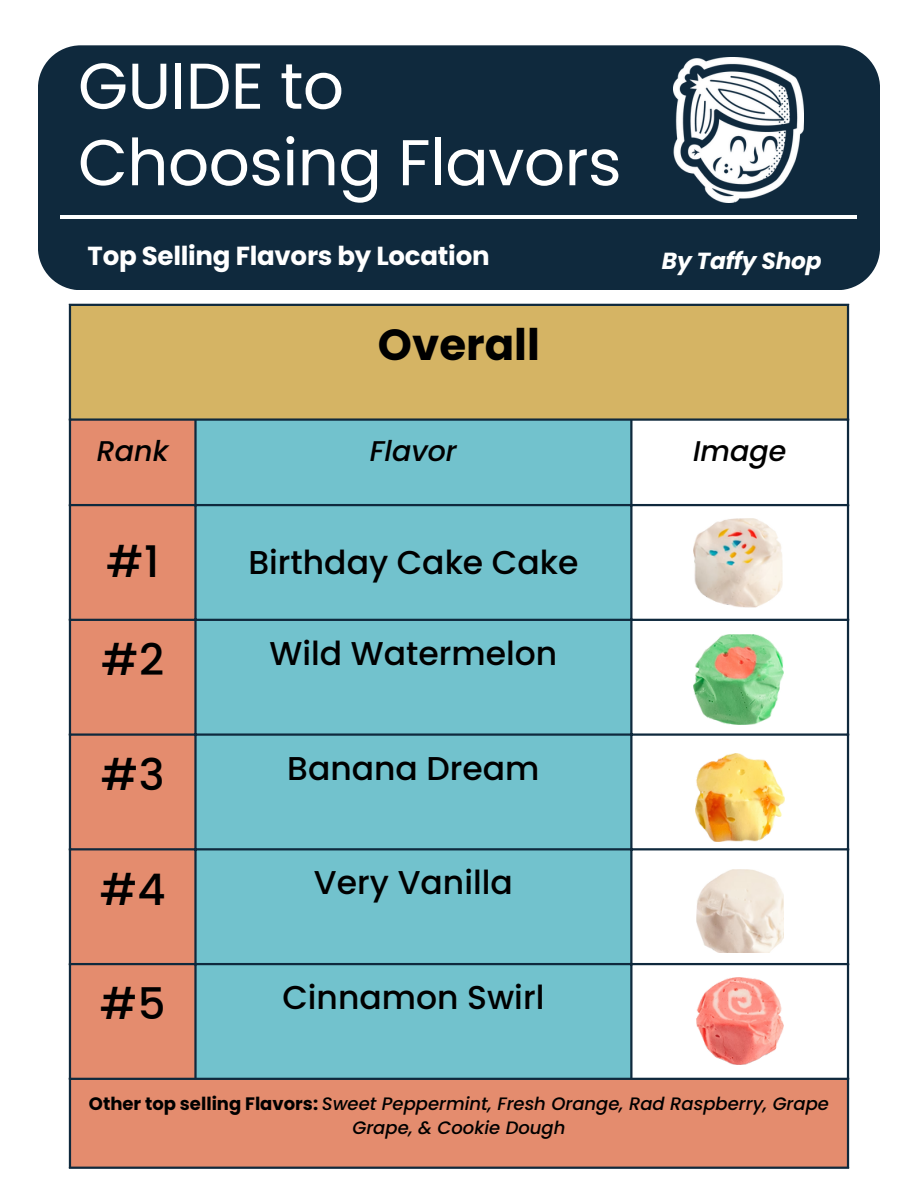
<style>
.page{position:relative;width:918px;height:1188px;background:#fff}
.page>*{position:absolute;margin:0;border:0;box-sizing:border-box;transform-origin:0 0}
.t1{font:64.65px/76.5px "Poppins";letter-spacing:-.01em;color:#fff}
.t2{font:500 43.5px "Poppins";color:#000}
.t3{font:700 43.5px "Poppins";color:#000}
.t4{font:500 33px "Poppins";color:#000}
.t5{font:italic 500 28.5px "Poppins";color:#000}
.t6{font:700 26.1px "Poppins";letter-spacing:-.01em;color:#fff}
.t7{font:italic 700 23.25px "Poppins";letter-spacing:-.01em;color:#fff}
.t8{font:italic 500 18px/24.8px "Poppins";color:#000;text-align:center}
.s1{font-weight:700;font-style:normal}
</style>
<div class="page">
<div style="left:38px;top:45px;width:842px;height:245px;background:#0f293d"></div>
<img style="left:673px;top:58px;width:131px;height:145px">
<hr style="left:61px;top:216px;width:796px;height:3px;background:#fff">
<div style="left:70px;top:305px;width:778px;height:115px;background:#d5b464"></div>
<div style="left:71px;top:421px;width:776px;height:746px;background:#e48c6e"></div>
<div style="left:197px;top:421px;width:433px;height:657px;background:#72c2cd"></div>
<svg style="left:632px;top:421px;width:215px;height:657px"></svg>
<hr style="left:69px;top:306px;width:2px;height:861px;background:#0f293d">
<hr style="left:194px;top:421px;width:3px;height:657px;background:#0f293d">
<hr style="left:630px;top:421px;width:2px;height:657px;background:#0f293d">
<hr style="left:847px;top:306px;width:2px;height:861px;background:#0f293d">
<hr style="left:69px;top:304px;width:780px;height:2px;background:#0f293d">
<hr style="left:69px;top:418px;width:780px;height:3px;background:#0f293d">
<hr style="left:69px;top:504px;width:780px;height:2px;background:#0f293d">
<hr style="left:69px;top:619px;width:780px;height:2px;background:#0f293d">
<hr style="left:69px;top:733px;width:780px;height:3px;background:#0f293d">
<hr style="left:69px;top:848px;width:780px;height:2px;background:#0f293d">
<hr style="left:69px;top:963px;width:780px;height:2px;background:#0f293d">
<hr style="left:69px;top:1078px;width:780px;height:2px;background:#0f293d">
<hr style="left:69px;top:1167px;width:780px;height:2px;background:#0f293d">
<img style="left:694px;top:518px;width:89px;height:89px">
<img style="left:694px;top:635px;width:90px;height:90px">
<img style="left:695px;top:753px;width:89px;height:89px">
<img style="left:697px;top:870px;width:86px;height:83px">
<img style="left:697px;top:978px;width:86px;height:86px">
<p class="t1" style="left:78px;top:48px;width:545px">GUIDE to<br>Choosing Flavors</p>
<p class="t6" style="left:88px;top:237px;width:404px">Top Selling Flavors by Location</p>
<p class="t3" style="left:378px;top:314px;width:163px">Overall</p>
<p class="t7" style="left:662px;top:245px;width:161px">By Taffy Shop</p>
<p class="t5" style="left:97px;top:431px;width:73px">Rank</p>
<h2 class="t5" style="left:370px;top:431px;width:89px">Flavor</h2>
<p class="t5" style="left:693px;top:431px;width:95px">Image</p>
<p class="t2" style="left:106px;top:531px;width:55px">#1</p>
<p class="t4" style="left:248px;top:539px;width:331px">Birthday Cake Cake</p>
<p class="t2" style="left:101px;top:629px;width:65px">#2</p>
<p class="t4" style="left:270px;top:630px;width:289px">Wild Watermelon</p>
<p class="t2" style="left:101px;top:744px;width:65px">#3</p>
<p class="t4" style="left:287px;top:745px;width:254px">Banana Dream</p>
<p class="t2" style="left:100px;top:859px;width:68px">#4</p>
<p class="t4" style="left:314px;top:860px;width:200px">Very Vanilla</p>
<p class="t2" style="left:100px;top:974px;width:67px">#5</p>
<p class="t4" style="left:282px;top:975px;width:263px">Cinnamon Swirl</p>
<p class="t8" style="left:89px;top:1091px;width:742px"><span class="s1">Other top selling Flavors:</span> Sweet Peppermint, Fresh Orange, Rad Raspberry, Grape<br>Grape, &amp; Cookie Dough</p>
</div>
